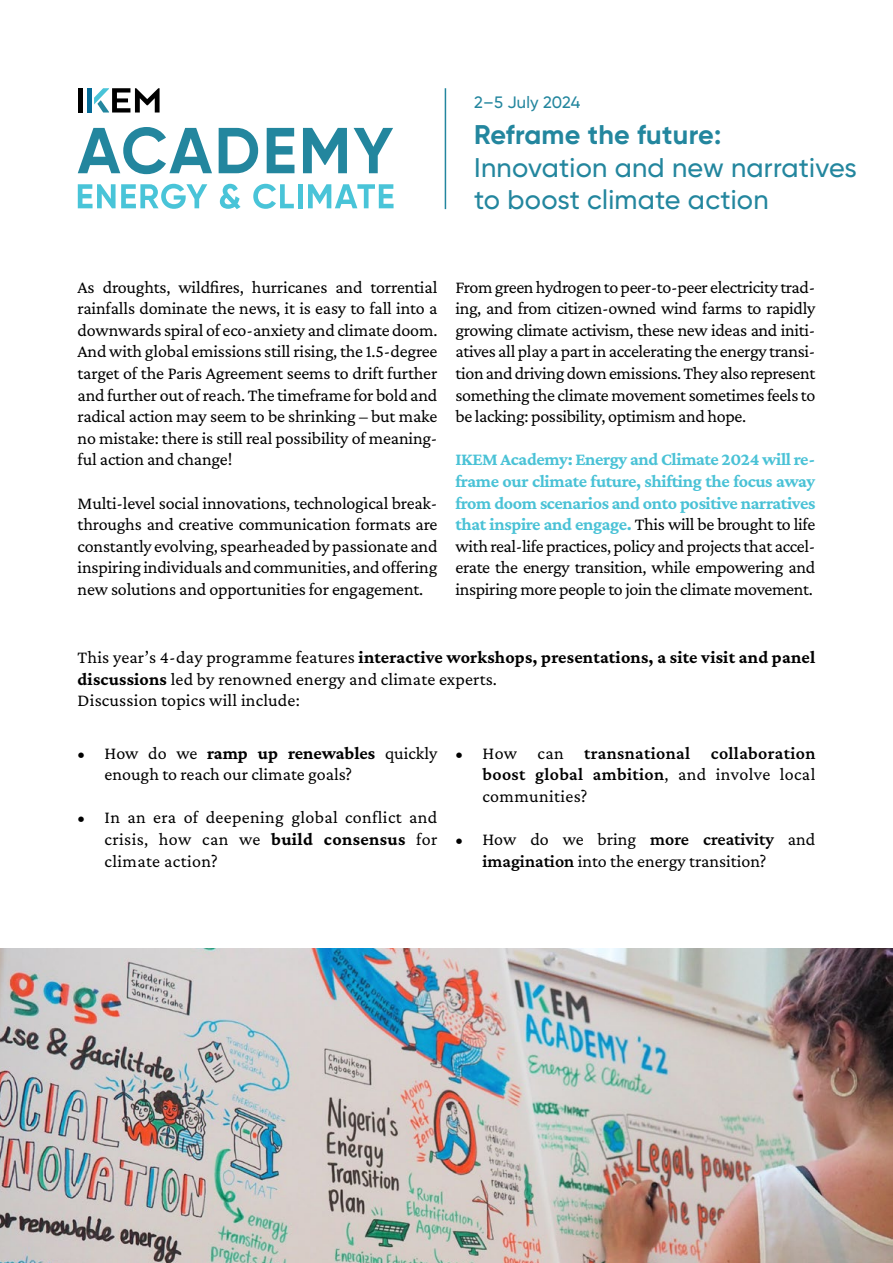
<style>
.page{position:relative;width:893px;height:1263px;background:#fff}
.page>*{position:absolute;margin:0;border:0;box-sizing:border-box;transform-origin:0 0}
.t1{font:500 27px/32.4px "Gilroy";letter-spacing:.01em;color:#23869e}
.t2{font:700 27px "Gilroy";letter-spacing:.01em;color:#23869e}
.t3{font:18px/21.6px "Crimson Pro";letter-spacing:-.01em;color:#000;text-align:justify}
.t4{font:18px/21.6px "Crimson Pro";letter-spacing:.01em;color:#000}
.t5{font:600 18px/21.6px "Crimson Pro";letter-spacing:.02em;color:#000;text-align:justify}
.t6{font:500 16.5px "Gilroy";letter-spacing:.005em;color:#23869e}
.s1{font-weight:700;color:#4ac2d6}
.s2{font-weight:700}
.s3{font-weight:400}
.s4{font-weight:600}
</style>
<div class="page">
<img style="left:0;top:948px;width:893px;height:315px">
<hr style="left:78px;top:88px;width:4px;height:25px;background:#000">
<svg style="left:94px;top:88px;width:66px;height:25px"></svg>
<div style="left:87px;top:88px;width:5px;height:25px;background:#046a96"></div>
<svg style="left:78px;top:127px;width:134px;height:47px"></svg>
<svg style="left:219px;top:128px;width:39px;height:45px"></svg>
<svg style="left:267px;top:128px;width:27px;height:45px"></svg>
<svg style="left:303px;top:128px;width:44px;height:45px"></svg>
<svg style="left:354px;top:128px;width:39px;height:45px"></svg>
<svg style="left:78px;top:184px;width:129px;height:25px"></svg>
<svg style="left:220px;top:184px;width:21px;height:25px"></svg>
<svg style="left:253px;top:184px;width:41px;height:25px"></svg>
<hr style="left:298px;top:184px;width:4px;height:24px;background:#49c4d8">
<svg style="left:308px;top:184px;width:86px;height:24px"></svg>
<hr style="left:445px;top:88px;width:1px;height:121px;background:#23869e">
<p class="t6" style="left:474px;top:92px;width:108px">2–5 July 2024</p>
<h1 class="t2" style="left:474px;top:118px;width:248px">Reframe the future:</h1>
<h1 class="t1" style="left:474px;top:151px;width:384px">Innovation and new narratives to boost climate action</h1>
<p class="t3" style="left:78px;top:276px;width:361px">As droughts, wildfires, hurricanes and torrential rainfalls dominate the news, it is easy to fall into a downwards spiral of eco-anxiety and climate doom.<br>And with global emissions still rising, the 1.5-degree target of the Paris Agreement seems to drift further and further out of reach. The timeframe for bold and radical action may seem to be shrinking – but make no mistake: there is still real possibility of meaning&shy;ful action and change!</p>
<p class="t3" style="left:78px;top:492px;width:361px">Multi-level social innovations, technological break&shy;throughs and creative communication formats are constantly evolving, spearheaded by passionate and inspiring individuals and communities, and offering new solutions and opportunities for engagement.</p>
<p class="t3" style="left:455px;top:276px;width:361px">From green hydrogen to peer-to-peer electricity trad&shy;ing, and from citizen-owned wind farms to rapidly growing climate activism, these new ideas and initi&shy;atives all play a part in accelerating the energy transi&shy;tion and driving down emissions. They also represent something the climate movement sometimes feels to be lacking: possibility, optimism and hope.</p>
<p class="t3" style="left:455px;top:448px;width:361px"><span class="s1">IKEM Academy: Energy and Climate 2024 will re&shy;frame our climate future, shifting the focus away from doom scenarios and onto positive narratives that inspire and engage.</span> This will be brought to life with real-life practices, policy and projects that accel&shy;erate the energy transition, while empowering and inspiring more people to join the climate movement.</p>
<p class="t4" style="left:78px;top:646px;width:739px">This year’s 4-day programme features <span class="s2">interactive workshops, presentations, a site visit and panel discussions</span> led by renowned energy and climate experts.<br>Discussion topics will include:</p>
<p class="t3" style="left:105px;top:741px;width:334px;text-indent:-27px">• How do we <span class="s2">ramp up renewables</span> quickly enough to reach our climate goals?</p>
<p class="t3" style="left:105px;top:806px;width:334px;text-indent:-27px">• In an era of deepening global conflict and crisis, how can we <span class="s2">build consensus</span> for climate action?</p>
<p class="t5" style="left:482px;top:741px;width:334px;text-indent:-27px"><span class="s3">• How can</span> transnational collaboration boost global ambition<span class="s3">, and involve local communities?</span></p>
<p class="t3" style="left:482px;top:828px;width:334px;text-indent:-27px">• How do we bring <span class="s4">more creativity</span> and <span class="s4">imagination</span> into the energy transition?</p>
</div>
